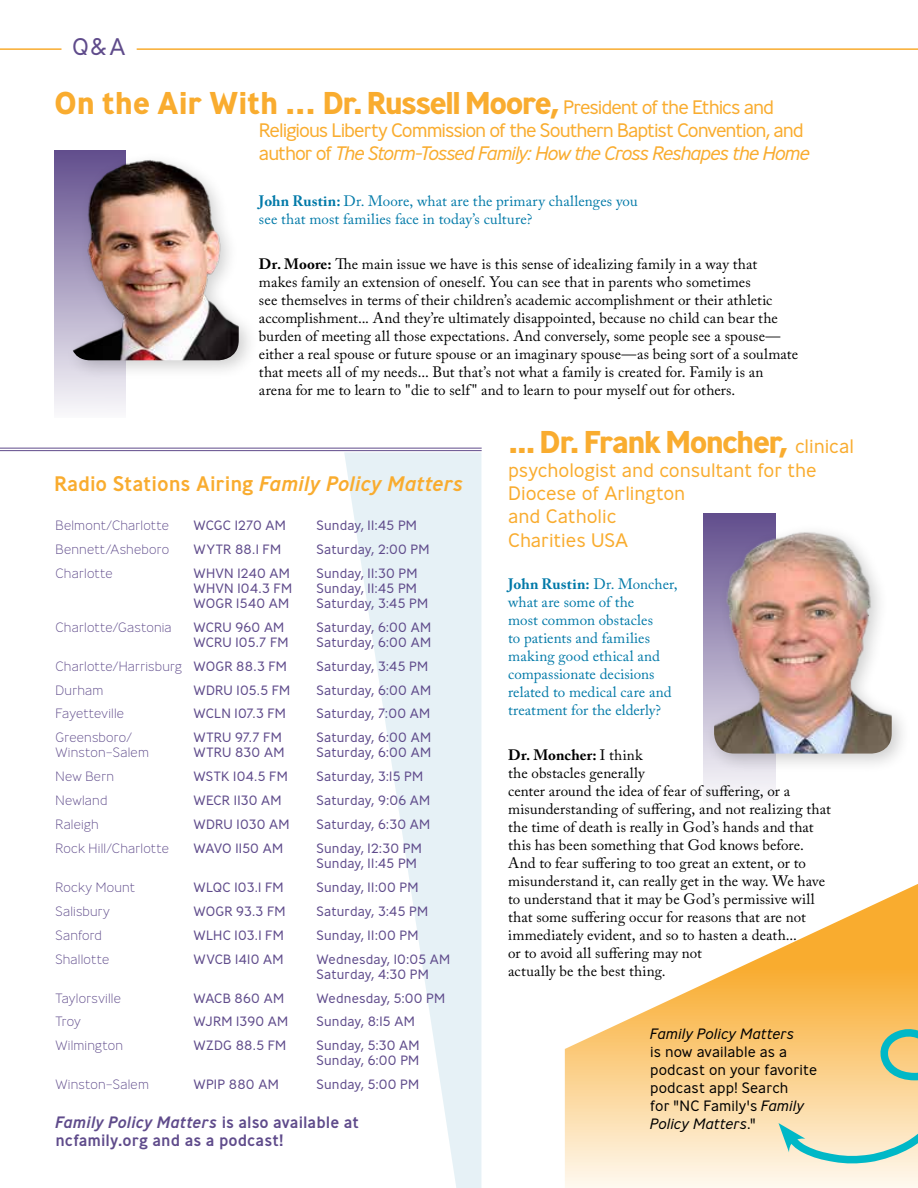
<style>
.page{position:relative;width:918px;height:1188px;background:#fff}
.page>*{position:absolute;margin:0;border:0;box-sizing:border-box;transform-origin:0 0}
.t1{font:700 31.5px "Ministry";letter-spacing:-.055em;color:#f9ac2f}
.t2{font:300 24px "Ministry";color:#5f4b8b}
.t3{font:500 21px "Ministry";letter-spacing:-.005em;color:#f9ac2f}
.t4{font:300 19.5px/23.4px "Ministry";letter-spacing:-.055em;color:#f9ac2f}
.t5{font:300 19.5px/23.4px "Ministry";letter-spacing:-.015em;color:#f9ac2f}
.t6{font:500 16.5px/18px "Ministry";color:#5f4b8b}
.t7{font:15px/18px "Adobe Caslon Pro";letter-spacing:.005em;color:#000}
.t8{font:15px/18px "Adobe Caslon Pro";letter-spacing:.005em;color:#0079a8}
.t9{font:300 15px/18px "Ministry";letter-spacing:.005em;color:#000}
.t10{font:italic 300 15px "Ministry";letter-spacing:.005em;color:#000}
.t11{font:300 13.5px/15px "Ministry";letter-spacing:.01em;color:#5f4b8b}
.t12{font:200 13.5px "Ministry";letter-spacing:.01em;color:#5f4b8b}
.t13{font:300 13.5px "Ministry";letter-spacing:.05em;color:#1f2957}
.s1{font-weight:300;font-size:19.5px}
.s2{font-style:italic}
.s3{font-weight:700}
.s4{font-weight:300}
.s5{font-size:19.5px}
</style>
<div class="page">
<svg style="left:565px;top:792px;width:353px;height:396px"></svg>
<svg style="left:779px;top:1002px;width:139px;height:167px;background:#d8dcbb"></svg>
<div style="left:54px;top:150px;width:72px;height:268px;background:linear-gradient(to bottom,#614e8c,#f9f9fb)"></div>
<svg style="left:344px;top:452px;width:137px;height:736px;fill:#e6f1f6"></svg>
<svg style="left:704px;top:513px;width:72px;height:289px;fill:#efeef4"></svg>
<hr style="left:0;top:448px;width:482px;height:1px;background:#5f4b8b">
<hr style="left:0;top:450px;width:482px;height:1px;background:#5f4b8b">
<img style="left:786px;top:792px;width:132px;height:365px">
<hr style="left:0;top:48px;width:62px;height:2px;background:#f9ac2f">
<hr style="left:137px;top:48px;width:781px;height:2px;background:#f9ac2f">
<div style="left:64px;top:151px;width:195px;height:230px;background:#000;opacity:.2"></div>
<img style="left:70px;top:157px;width:169px;height:203px">
<div style="left:704px;top:523px;width:207px;height:251px;background:#000;opacity:.2"></div>
<img style="left:714px;top:523px;width:178px;height:231px">
<h2 class="t2" style="left:72px;top:31px;width:55px">Q&amp;A</h2>
<h1 class="t1" style="left:54px;top:82px;width:722px">On the Air With ... Dr. Russell Moore, <span class="s1">President of the Ethics and</span></h1>
<h3 class="t4" style="left:259px;top:118px;width:553px">Religious Liberty Commission of the Southern Baptist Convention, and author of <span class="s2">The Storm-Tossed Family: How the Cross Reshapes the Home</span></h3>
<p class="t8" style="left:259px;top:192px;width:380px"><span class="s3">John Rustin:</span> Dr. Moore, what are the primary challenges you see that most families face in today’s culture?</p>
<p class="t7" style="left:259px;top:255px;width:541px"><span class="s3">Dr. Moore:</span> The main issue we have is this sense of idealizing family in a way that makes family an extension of oneself. You can see that in parents who sometimes<br>see themselves in terms of their children’s academic accomplishment or their athletic accomplishment... And they’re ultimately disappointed, because no child can bear the burden of meeting all those expectations. And conversely, some people see a spouse— either a real spouse or future spouse or an imaginary spouse—as being sort of a soulmate that meets all of my needs... But that’s not what a family is created for. Family is an arena for me to learn to "die to self" and to learn to pour myself out for others.</p>
<h3 class="t3" style="left:54px;top:470px;width:411px">Radio Stations Airing <span class="s2">Family Policy Matters</span></h3>
<p class="t12" style="left:56px;top:517px;width:115px">Belmont/Charlotte</p>
<p class="t11" style="left:194px;top:518px;width:94px">WCGC 1270 AM</p>
<p class="t11" style="left:317px;top:518px;width:102px">Sunday, 11:45 PM</p>
<p class="t12" style="left:56px;top:541px;width:115px">Bennett/Asheboro</p>
<p class="t11" style="left:194px;top:541px;width:89px">WYTR 88.1 FM</p>
<p class="t11" style="left:317px;top:541px;width:115px">Saturday, 2:00 PM</p>
<p class="t12" style="left:56px;top:565px;width:59px">Charlotte</p>
<p class="t11" style="left:194px;top:565px;width:98px">WHVN 1240 AM</p>
<p class="t11" style="left:317px;top:565px;width:103px">Sunday, 11:30 PM</p>
<p class="t11" style="left:194px;top:580px;width:100px">WHVN 104.3 FM</p>
<p class="t11" style="left:317px;top:580px;width:102px">Sunday, 11:45 PM</p>
<p class="t11" style="left:194px;top:595px;width:97px">WOGR 1540 AM</p>
<p class="t11" style="left:317px;top:595px;width:113px">Saturday, 3:45 PM</p>
<p class="t12" style="left:56px;top:619px;width:118px">Charlotte/Gastonia</p>
<p class="t11" style="left:194px;top:619px;width:92px">WCRU 960 AM</p>
<p class="t11" style="left:317px;top:619px;width:116px">Saturday, 6:00 AM</p>
<p class="t11" style="left:194px;top:634px;width:97px">WCRU 105.7 FM</p>
<p class="t11" style="left:317px;top:634px;width:116px">Saturday, 6:00 AM</p>
<p class="t12" style="left:56px;top:658px;width:233px">Charlotte/Harrisburg <span class="s4">WOGR 88.3 FM</span></p>
<p class="t11" style="left:317px;top:658px;width:113px">Saturday, 3:45 PM</p>
<p class="t12" style="left:56px;top:682px;width:49px">Durham</p>
<p class="t11" style="left:194px;top:682px;width:98px">WDRU 105.5 FM</p>
<p class="t11" style="left:317px;top:682px;width:116px">Saturday, 6:00 AM</p>
<p class="t12" style="left:56px;top:706px;width:70px">Fayetteville</p>
<p class="t11" style="left:194px;top:706px;width:94px">WCLN 107.3 FM</p>
<p class="t11" style="left:317px;top:706px;width:115px">Saturday, 7:00 AM</p>
<p class="t12" style="left:56px;top:730px;width:78px">Greensboro/</p>
<p class="t11" style="left:194px;top:730px;width:90px">WTRU 97.7 FM</p>
<p class="t11" style="left:317px;top:730px;width:116px">Saturday, 6:00 AM</p>
<p class="t12" style="left:56px;top:745px;width:95px">Winston–Salem</p>
<p class="t11" style="left:194px;top:745px;width:92px">WTRU 830 AM</p>
<p class="t11" style="left:317px;top:745px;width:116px">Saturday, 6:00 AM</p>
<p class="t12" style="left:56px;top:768px;width:60px">New Bern</p>
<p class="t11" style="left:194px;top:769px;width:96px">WSTK 104.5 FM</p>
<p class="t11" style="left:317px;top:769px;width:108px">Saturday, 3:15 PM</p>
<p class="t12" style="left:56px;top:792px;width:54px">Newland</p>
<p class="t11" style="left:194px;top:793px;width:90px">WECR 1130 AM</p>
<p class="t11" style="left:317px;top:793px;width:115px">Saturday, 9:06 AM</p>
<p class="t12" style="left:56px;top:816px;width:45px">Raleigh</p>
<p class="t11" style="left:194px;top:817px;width:98px">WDRU 1030 AM</p>
<p class="t11" style="left:317px;top:817px;width:115px">Saturday, 6:30 AM</p>
<p class="t12" style="left:56px;top:840px;width:115px">Rock Hill/Charlotte</p>
<p class="t11" style="left:194px;top:841px;width:91px">WAVO 1150 AM</p>
<p class="t11" style="left:317px;top:841px;width:107px">Sunday, 12:30 PM<br>Sunday, 11:45 PM</p>
<p class="t12" style="left:56px;top:879px;width:81px">Rocky Mount</p>
<p class="t11" style="left:194px;top:879px;width:92px">WLQC 103.1 FM</p>
<p class="t11" style="left:317px;top:879px;width:103px">Sunday, 11:00 PM</p>
<p class="t12" style="left:56px;top:903px;width:56px">Salisbury</p>
<p class="t11" style="left:194px;top:903px;width:94px">WOGR 93.3 FM</p>
<p class="t11" style="left:317px;top:903px;width:113px">Saturday, 3:45 PM</p>
<p class="t12" style="left:56px;top:927px;width:48px">Sanford</p>
<p class="t11" style="left:194px;top:927px;width:92px">WLHC 103.1 FM</p>
<p class="t11" style="left:317px;top:927px;width:103px">Sunday, 11:00 PM</p>
<p class="t12" style="left:56px;top:951px;width:55px">Shallotte</p>
<p class="t11" style="left:194px;top:951px;width:92px">WVCB 1410 AM</p>
<p class="t11" style="left:317px;top:951px;width:135px">Wednesday, 10:05 AM<br>Saturday, 4:30 PM</p>
<p class="t12" style="left:56px;top:990px;width:67px">Taylorsville</p>
<p class="t11" style="left:194px;top:990px;width:92px">WACB 860 AM</p>
<p class="t11" style="left:317px;top:990px;width:130px">Wednesday, 5:00 PM</p>
<p class="t12" style="left:56px;top:1014px;width:27px">Troy</p>
<p class="t11" style="left:194px;top:1014px;width:96px">WJRM 1390 AM</p>
<p class="t11" style="left:317px;top:1014px;width:100px">Sunday, 8:15 AM</p>
<p class="t12" style="left:56px;top:1038px;width:69px">Wilmington</p>
<p class="t11" style="left:194px;top:1038px;width:94px">WZDG 88.5 FM</p>
<p class="t11" style="left:317px;top:1038px;width:105px">Sunday, 5:30 AM<br>Sunday, 6:00 PM</p>
<p class="t12" style="left:56px;top:1076px;width:95px">Winston–Salem</p>
<p class="t11" style="left:194px;top:1077px;width:87px">WPIP 880 AM</p>
<p class="t11" style="left:317px;top:1077px;width:104px">Sunday, 5:00 PM</p>
<p class="t6" style="left:56px;top:1112px;width:305px"><span class="s2">Family Policy Matters</span> is also available at ncfamily.org and as a podcast!</p>
<p class="t13" style="left:54px;top:1134px;width:132px"><span class="s5">18</span> NCFAMILY.ORG</p>
<h1 class="t1" style="left:508px;top:422px;width:347px">... Dr. Frank Moncher, <span class="s1">clinical</span></h1>
<h3 class="t5" style="left:508px;top:458px;width:310px">psychologist and consultant for the<br>Diocese of Arlington<br>and Catholic<br>Charities USA</h3>
<p class="t8" style="left:508px;top:574px;width:171px"><span class="s3">John Rustin:</span> Dr. Moncher, what are some of the<br>most common obstacles<br>to patients and families making good ethical and compassionate decisions related to medical care and treatment for the elderly?</p>
<p class="t7" style="left:508px;top:745px;width:324px"><span class="s3">Dr. Moncher:</span> I think<br>the obstacles generally<br>center around the idea of fear of suffering, or a misunderstanding of suffering, and not realizing that the time of death is really in God’s hands and that this has been something that God knows before.<br>And to fear suffering to too great an extent, or to misunderstand it, can really get in the way. We have to understand that it may be God’s permissive will that some suffering occur for reasons that are not immediately evident, and so to hasten a death...<br>or to avoid all suffering may not<br>actually be the best thing.</p>
<p class="t10" style="left:650px;top:1025px;width:146px">Family Policy Matters</p>
<p class="t9" style="left:650px;top:1043px;width:168px">is now available as a podcast on your favorite podcast app! Search<br>for "NC Family's <span class="s2">Family<br>Policy Matters</span>."</p>
</div>
